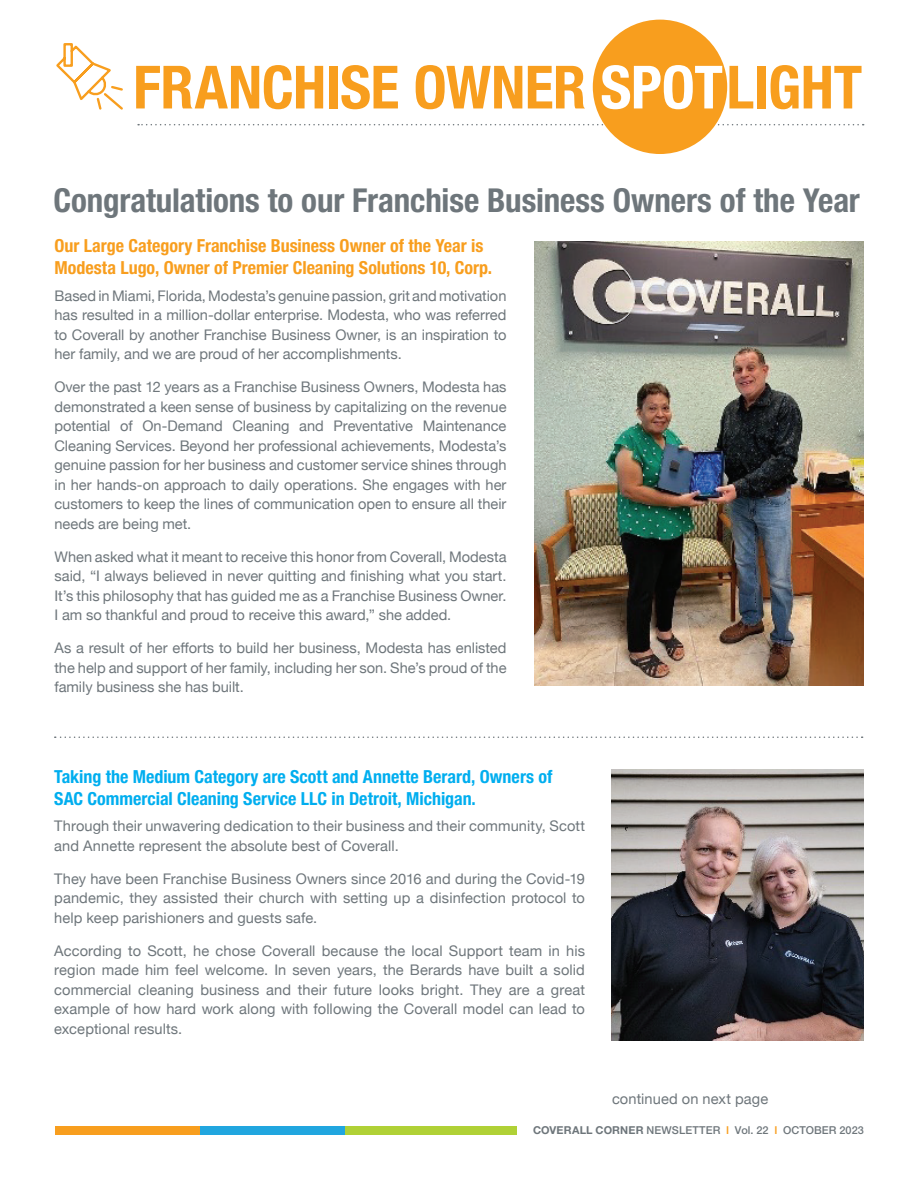
<style>
.page{position:relative;width:918px;height:1188px;background:#fff}
.page>*{position:absolute;margin:0;border:0;box-sizing:border-box;transform-origin:0 0}
.t1{font:700 condensed 59.7px "Helvetica Neue LT Pro";letter-spacing:-.01em;color:#f89e1e}
.t2{font:700 condensed 33px "Helvetica Neue LT Pro";letter-spacing:-.005em;color:#6e767b}
.t3{font:700 condensed 18px/22.5px "Helvetica Neue LT Pro";color:#00aeef}
.t4{font:700 condensed 18px/22.5px "Helvetica Neue LT Pro";color:#f89e1e}
.t5{font:14.7px/19.5px "Helvetica Neue";letter-spacing:.005em;color:#6e767b;text-align:justify}
.t6{font:500 10.95px "Helvetica Neue LT Pro";letter-spacing:.01em;color:#6e767b}
.s1{color:#fff}
.s2{font-weight:700}
.s3{color:#f89e1e}
</style>
<div class="page">
<div style="left:345px;top:1127px;width:171px;height:8px;background:#b0d136"></div>
<div style="left:200px;top:1127px;width:145px;height:8px;background:#21a6df"></div>
<div style="left:55px;top:1127px;width:145px;height:8px;background:#f89e1e"></div>
<svg style="left:138px;top:124px;width:726px;height:1px"></svg>
<div style="left:593px;top:20px;width:134px;height:134px;background:#f89e1e;border-radius:50%"></div>
<svg style="left:56px;top:43px;width:67px;height:67px"></svg>
<img style="left:535px;top:241px;width:329px;height:445px">
<img style="left:612px;top:770px;width:251px;height:270px">
<svg style="left:55px;top:736px;width:808px;height:2px"></svg>
<h1 class="t1" style="left:133px;top:51px;width:731px">FRANCHISE OWNER <span class="s1">SPOT</span>LIGHT</h1>
<h2 class="t2" style="left:54px;top:181px;width:808px">Congratulations to our Franchise Business Owners of the Year</h2>
<p class="t4" style="left:54px;top:234px;width:439px">Our Large Category Franchise Business Owner of the Year is<br>Modesta Lugo, Owner of Premier Cleaning Solutions 10, Corp.</p>
<p class="t5" style="left:54px;top:287px;width:454px">Based in Miami, Florida, Modesta’s genuine passion, grit and motivation has resulted in a million-dollar enterprise. Modesta, who was referred to Coverall by another Franchise Business Owner, is an inspiration to her family, and we are proud of her accomplishments.</p>
<p class="t5" style="left:54px;top:378px;width:454px">Over the past 12 years as a Franchise Business Owners, Modesta has demonstrated a keen sense of business by capitalizing on the revenue potential of On-Demand Cleaning and Preventative Maintenance Cleaning Services. Beyond her professional achievements, Modesta’s genuine passion for her business and customer service shines through in her hands-on approach to daily operations. She engages with her customers to keep the lines of communication open to ensure all their needs are being met.</p>
<p class="t5" style="left:54px;top:548px;width:454px">When asked what it meant to receive this honor from Coverall, Modesta said, “I always believed in never quitting and finishing what you start.<br>It’s this philosophy that has guided me as a Franchise Business Owner.<br>I am so thankful and proud to receive this award,” she added.</p>
<p class="t5" style="left:54px;top:639px;width:454px">As a result of her efforts to build her business, Modesta has enlisted the help and support of her family, including her son. She’s proud of the family business she has built.</p>
<p class="t3" style="left:54px;top:765px;width:500px">Taking the Medium Category are Scott and Annette Berard, Owners of<br>SAC Commercial Cleaning Service LLC in Detroit, Michigan.</p>
<p class="t5" style="left:54px;top:817px;width:532px">Through their unwavering dedication to their business and their community, Scott and Annette represent the absolute best of Coverall.</p>
<p class="t5" style="left:54px;top:870px;width:532px">They have been Franchise Business Owners since 2016 and during the Covid-19 pandemic, they assisted their church with setting up a disinfection protocol to help keep parishioners and guests safe.</p>
<p class="t5" style="left:54px;top:942px;width:532px">According to Scott, he chose Coverall because the local Support team in his region made him feel welcome. In seven years, the Berards have built a solid commercial cleaning business and their future looks bright. They are a great example of how hard work along with following the Coverall model can lead to exceptional results.</p>
<p class="t5" style="left:612px;top:1090px;width:158px">continued on next page</p>
<p class="t6" style="left:533px;top:1124px;width:332px"><span class="s2">COVERALL CORNER</span> NEWSLETTER <span class="s3">I</span> Vol. 22 <span class="s3">I</span> OCTOBER 2023</p>
</div>
